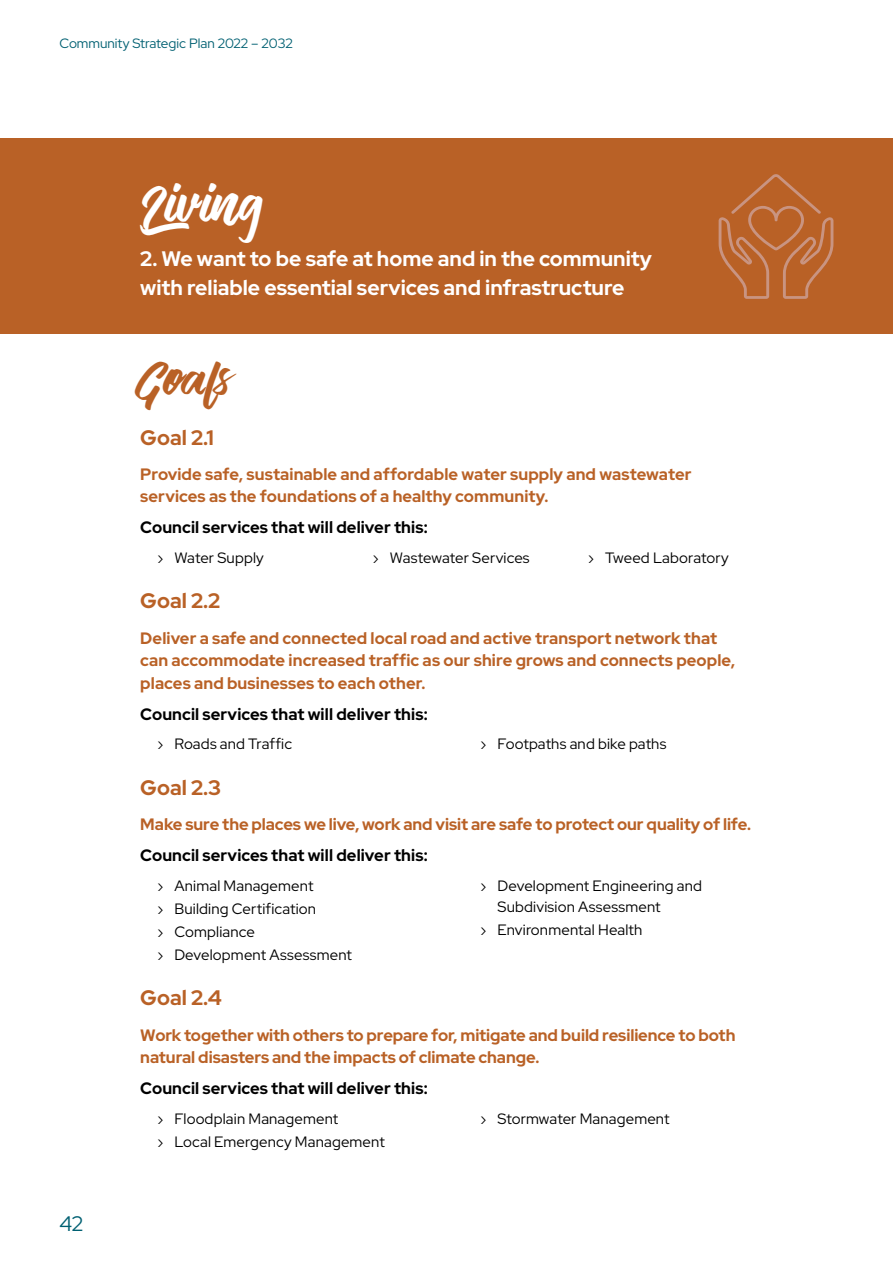
<style>
.page{position:relative;width:893px;height:1263px;background:#fff}
.page>*{position:absolute;margin:0;border:0;box-sizing:border-box;transform-origin:0 0}
.h1-Vendetta{font:42px "Vendetta";letter-spacing:.05em;color:#fff}
.h2-Vendetta{font:37.5px "Vendetta";color:#b96126}
.t1{font:700 21px/28.5px "Red Hat Display";color:#fff}
.t2{font:700 21px "Red Hat Display";color:#b96126}
.t3{font:21px "Red Hat Display";color:#006072}
.body{font:700 16.5px/22.5px "Red Hat Display";color:#b96126}
.body-2{font:700 16.5px "Red Hat Display";letter-spacing:.005em;color:#000}
.t4{font:15px/21px "Red Hat Display";letter-spacing:.01em;color:#000}
.t5{font:13.5px "Red Hat Display";color:#006072}
</style>
<div class="page">
<div style="left:0;top:139px;width:893px;height:195px;background:#b96126"></div>
<svg style="left:719px;top:174px;width:114px;height:125px"></svg>
<p class="t5" style="left:60px;top:34px;width:235px">Community Strategic Plan 2022 – 2032</p>
<p class="h1-Vendetta" style="left:140px;top:182px;width:122px">Living</p>
<p class="t1" style="left:140px;top:245px;width:513px">2. We want to be safe at home and in the community with reliable essential services and infrastructure</p>
<p class="h2-Vendetta" style="left:140px;top:360px;width:89px">Goals</p>
<p class="t2" style="left:140px;top:423px;width:75px">Goal 2.1</p>
<p class="body" style="left:140px;top:463px;width:553px">Provide safe, sustainable and affordable water supply and wastewater services as the foundations of a healthy community.</p>
<p class="body-2" style="left:140px;top:517px;width:289px">Council services that will deliver this:</p>
<p class="t4" style="left:157px;top:547px;width:108px">› Water Supply</p>
<p class="t4" style="left:373px;top:547px;width:158px">› Wastewater Services</p>
<p class="t4" style="left:588px;top:547px;width:142px">› Tweed Laboratory</p>
<p class="t2" style="left:140px;top:587px;width:81px">Goal 2.2</p>
<p class="body" style="left:140px;top:626px;width:596px">Deliver a safe and connected local road and active transport network that can accommodate increased traffic as our shire grows and connects people, places and businesses to each other.</p>
<p class="body-2" style="left:140px;top:703px;width:289px">Council services that will deliver this:</p>
<p class="t4" style="left:157px;top:733px;width:136px">› Roads and Traffic</p>
<p class="t4" style="left:480px;top:733px;width:187px">› Footpaths and bike paths</p>
<p class="t2" style="left:140px;top:774px;width:82px">Goal 2.3</p>
<p class="body" style="left:140px;top:813px;width:612px">Make sure the places we live, work and visit are safe to protect our quality of life.</p>
<p class="body-2" style="left:140px;top:844px;width:289px">Council services that will deliver this:</p>
<p class="t4" style="left:157px;top:874px;width:158px">› Animal Management</p>
<p class="t4" style="left:157px;top:897px;width:160px">› Building Certification</p>
<p class="t4" style="left:157px;top:921px;width:99px">› Compliance</p>
<p class="t4" style="left:157px;top:944px;width:196px">› Development Assessment</p>
<p class="t4" style="left:497px;top:874px;width:206px;text-indent:-17px">› Development Engineering and<br>Subdivision Assessment</p>
<p class="t4" style="left:480px;top:918px;width:163px">› Environmental Health</p>
<p class="t3" style="left:60px;top:1209px;width:25px">42</p>
<p class="t2" style="left:140px;top:984px;width:83px">Goal 2.4</p>
<p class="body" style="left:140px;top:1023px;width:597px">Work together with others to prepare for, mitigate and build resilience to both natural disasters and the impacts of climate change.</p>
<p class="body-2" style="left:140px;top:1077px;width:289px">Council services that will deliver this:</p>
<p class="t4" style="left:157px;top:1108px;width:183px">› Floodplain Management</p>
<p class="t4" style="left:157px;top:1131px;width:229px">› Local Emergency Management</p>
<p class="t4" style="left:480px;top:1108px;width:191px">› Stormwater Management</p>
</div>
